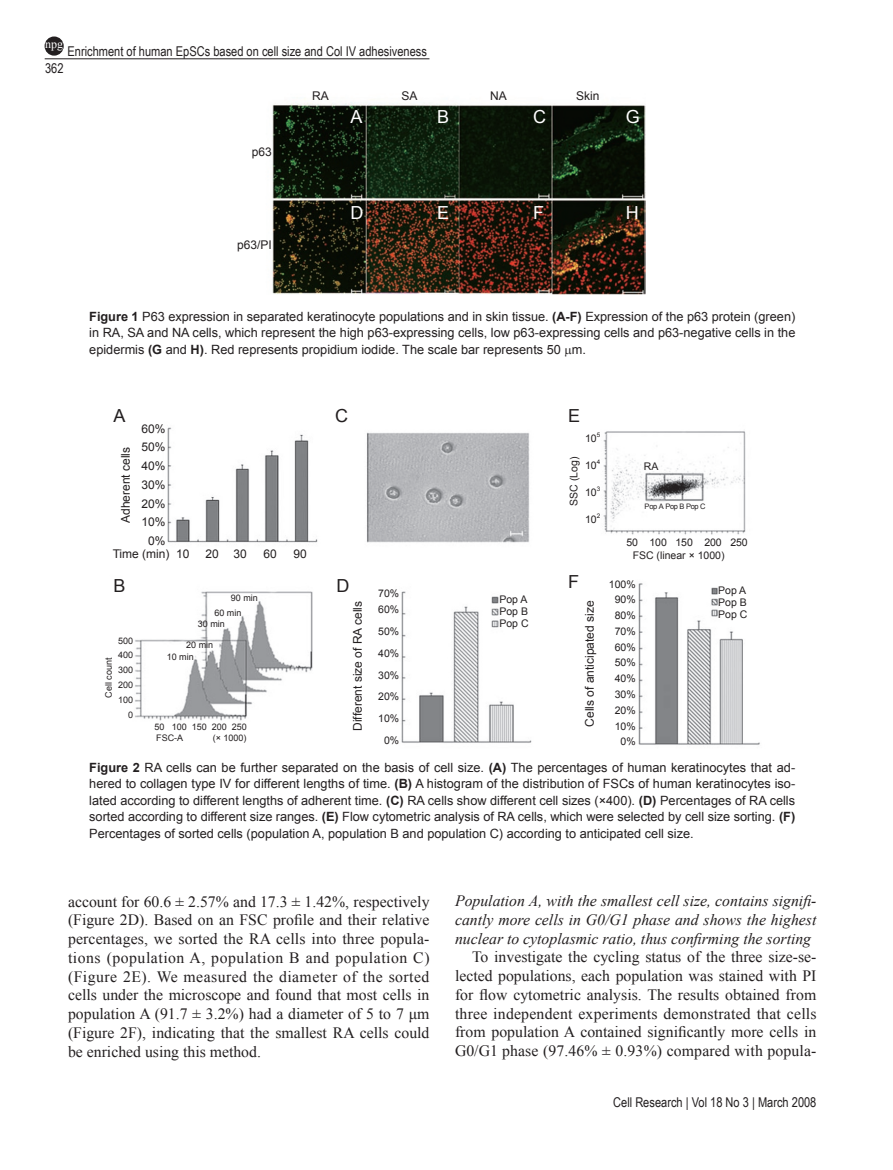
<style>
.page{position:relative;width:893px;height:1170px;background:#fff}
.page>*{position:absolute;margin:0;border:0;box-sizing:border-box;transform-origin:0 0}
.t1{font:18px "Arial";color:#fff}
.t2{font:18px "Arial";color:#231f20}
.t3{font:15.75px/18.8px "Times New Roman PSMT2";color:#231f20;text-align:justify}
.t4{font:15.75px "Times New Roman";color:#231f20}
.t5{font:italic 15.75px "Times New Roman";color:#231f20}
.t6{font:15.75px "Times New Roman PS Italic MT2";color:#231f20}
.t7{font:13.5px "Arial Narrow";color:#231f20}
.t8{font:12.75px/16.5px "Arial";color:#231f20;text-align:justify}
.t9{font:12px/18.8px "Arial";color:#231f20;text-align:center}
.t10{font:12px "Times New Roman PSMT2";color:#fff}
.t11{font:10.5px/15.8px "Arial";color:#231f20}
.t12{font:9px/15px "Arial";color:#231f20}
.t13{font:7.5px "Arial";letter-spacing:-.04em;color:#231f20}
.t14{font:6.3px "Arial";color:#231f20}
.s1{font-weight:700}
.s2{font-family:"Times New Roman"}
.s3{font-family:"Times New Roman PS Italic MT2";font-style:normal}
</style>
<div class="page">
<hr style="left:45px;top:59px;width:384px;height:1px;background:#231f20">
<div style="left:45px;top:37px;width:18px;height:18px;background:#231f20;border-radius:50%"></div>
<div style="left:45px;top:36px;width:19px;height:20px;border:2px solid #231f20;border-radius:50%"></div>
<img style="left:272px;top:102px;width:374px;height:193px">
<img style="left:135px;top:427px;width:625px;height:318px">
<p class="t10" style="left:45px;top:36px;width:19px">npg</p>
<p class="t7" style="left:68px;top:41px;width:361px">Enrichment of human EpSCs based on cell size and Col IV adhesiveness</p>
<p class="t7" style="left:45px;top:59px;width:20px">362</p>
<p class="t9" style="left:312px;top:87px;width:18px">RA</p>
<p class="t9" style="left:401px;top:87px;width:18px">SA</p>
<p class="t9" style="left:490px;top:87px;width:18px">NA</p>
<p class="t9" style="left:576px;top:87px;width:25px">Skin</p>
<p class="t9" style="left:252px;top:142px;width:22px">p63</p>
<p class="t9" style="left:237px;top:236px;width:36px">p63/PI</p>
<h1 class="t1" style="left:350px;top:105px;width:14px">A</h1>
<h1 class="t1" style="left:437px;top:105px;width:14px">B</h1>
<h1 class="t1" style="left:533px;top:105px;width:14px">C</h1>
<h1 class="t1" style="left:626px;top:105px;width:16px">G</h1>
<h1 class="t1" style="left:350px;top:200px;width:14px">D</h1>
<h1 class="t1" style="left:437px;top:200px;width:14px">E</h1>
<h1 class="t1" style="left:533px;top:200px;width:12px">F</h1>
<h1 class="t1" style="left:626px;top:200px;width:14px">H</h1>
<p class="t8" style="left:89px;top:308px;width:708px"><span class="s1">Figure 1</span> P63 expression in separated keratinocyte populations and in skin tissue. <span class="s1">(A-F)</span> Expression of the p63 protein (green) in RA, SA and NA cells, which represent the high p63-expressing cells, low p63-expressing cells and p63-negative cells in the epidermis <span class="s1">(G</span> and <span class="s1">H)</span>. Red represents propidium iodide. The scale bar represents 50 m.</p>
<h1 class="t2" style="left:114px;top:403px;width:14px">A</h1>
<p class="t9" style="left:141px;top:419px;width:26px">60%<br>50%<br>40%<br>30%<br>20%<br>10%<br>0%</p>
<p class="t9" style="left:113px;top:545px;width:78px">Time (min) 10</p>
<p class="t9" style="left:206px;top:545px;width:43px">20 30</p>
<p class="t9" style="left:263px;top:545px;width:15px">60</p>
<p class="t9" style="left:294px;top:545px;width:15px">90</p>
<p class="t9" style="left:116px;top:523px;width:78px;rotate:-90deg">Adherent cells</p>
<h1 class="t2" style="left:114px;top:573px;width:14px">B</h1>
<p class="t12" style="left:118px;top:634px;width:17px;line-height:13.5px">500<br>400</p>
<p class="t12" style="left:118px;top:662px;width:17px;text-align:right">300<br>200<br>100<br>0</p>
<p class="t12" style="left:101px;top:697px;width:42px;rotate:-90deg">Cell count</p>
<p class="t12" style="left:214px;top:590px;width:45px;line-height:14.4px;text-indent:17px">90 min<br>60 min</p>
<p class="t12" style="left:198px;top:617px;width:29px">30 min</p>
<p class="t12" style="left:167px;top:638px;width:48px;line-height:12.3px;text-indent:20px">20 min<br>10 min</p>
<p class="t12" style="left:154px;top:720px;width:94px;line-height:11.6px">50 100 150 200 250<br>FSC-A</p>
<p class="t12" style="left:213px;top:730px;width:35px">(× 1000)</p>
<h1 class="t2" style="left:335px;top:403px;width:14px">C</h1>
<h1 class="t2" style="left:568px;top:403px;width:14px">E</h1>
<p class="t14" style="left:597px;top:430px;width:5px">5</p>
<p class="t11" style="left:585px;top:431px;width:13px">10</p>
<p class="t11" style="left:566px;top:506px;width:51px;rotate:-90deg">SSC (Log)</p>
<p class="t11" style="left:644px;top:458px;width:16px">RA</p>
<p class="t13" style="left:645px;top:501px;width:63px">Pop A Pop B Pop C</p>
<p class="t14" style="left:597px;top:457px;width:5px">4</p>
<p class="t11" style="left:585px;top:458px;width:13px">10</p>
<p class="t14" style="left:597px;top:484px;width:5px">3</p>
<p class="t11" style="left:585px;top:485px;width:13px">10</p>
<p class="t14" style="left:597px;top:511px;width:5px">2</p>
<p class="t11" style="left:585px;top:512px;width:13px">10</p>
<h1 class="t2" style="left:336px;top:573px;width:14px">D</h1>
<h1 class="t2" style="left:568px;top:569px;width:12px">F</h1>
<p class="t11" style="left:378px;top:585px;width:23px;line-height:16.5px">70%<br>60%</p>
<p class="t11" style="left:378px;top:620px;width:23px;line-height:21.8px;text-align:center">50%<br>40%<br>30%<br>20%<br>10%<br>0%</p>
<p class="t9" style="left:348px;top:730px;width:131px;rotate:-90deg">Different size of RA cells</p>
<p class="t11" style="left:499px;top:594px;width:31px;line-height:12px;text-align:justify">Pop A Pop B Pop C</p>
<p class="t9" style="left:580px;top:726px;width:128px;rotate:-90deg">Cells of anticipated size</p>
<p class="t11" style="left:633px;top:536px;width:117px;line-height:12.8px;text-indent:-6px">50 100 150 200 250<br>FSC (linear × 1000)</p>
<p class="t11" style="left:609px;top:576px;width:28px;text-align:right">100%<br>90%<br>80%<br>70%<br>60%<br>50%<br>40%<br>30%<br>20%<br>10%<br>0%</p>
<p class="t11" style="left:718px;top:584px;width:31px;line-height:12px;text-align:justify">Pop A Pop B Pop C</p>
<p class="t8" style="left:89px;top:759px;width:707px"><span class="s1">Figure 2</span> RA cells can be further separated on the basis of cell size. <span class="s1">(A)</span> The percentages of human keratinocytes that ad&shy;hered to collagen type IV for different lengths of time. <span class="s1">(B)</span> A histogram of the distribution of FSCs of human keratinocytes iso&shy;lated according to different lengths of adherent time. <span class="s1">(C)</span> RA cells show different cell sizes (×400). <span class="s1">(D)</span> Percentages of RA cells sorted according to different size ranges. <span class="s1">(E)</span> Flow cytometric analysis of RA cells, which were selected by cell size sorting. <span class="s1">(F)<br></span>Percentages of sorted cells (population A, population B and population C) according to anticipated cell size.</p>
<p class="t3" style="left:68px;top:891px;width:363px">account for 60.6 ± 2.57% and 17.3 ± 1.42%, respectively</p>
<p class="t4" style="left:68px;top:909px;width:363px">(Figure 2D). Based on an FSC profile and their relative</p>
<p class="t3" style="left:68px;top:929px;width:363px">percentages, we sorted the RA cells into three popula&shy;tions (population A, population B and population C) (Figure 2E). We measured the diameter of the sorted cells under the microscope and found that most cells in population A (91.7 ± 3.2%) had a diameter of 5 to 7 <span class="s2">μ</span>m (Figure 2F), indicating that the smallest RA cells could be enriched using this method.</p>
<p class="t5" style="left:455px;top:890px;width:363px">Population A, with the smallest cell size, contains signifi<span class="s3">-</span></p>
<p class="t6" style="left:455px;top:908px;width:363px">cantly more cells in G0/G1 phase and shows the highest</p>
<p class="t5" style="left:455px;top:927px;width:358px">nuclear to cytoplasmic ratio, thus confirming the sorting</p>
<p class="t3" style="left:455px;top:947px;width:363px;text-align:right">To investigate the cycling status of the three size-se&shy;lected populations, each population was stained with PI</p>
<p class="t4" style="left:455px;top:984px;width:363px">for flow cytometric analysis. The results obtained from</p>
<p class="t3" style="left:455px;top:1003px;width:363px">three independent experiments demonstrated that cells</p>
<p class="t4" style="left:455px;top:1021px;width:363px">from population A contained significantly more cells in</p>
<p class="t3" style="left:455px;top:1041px;width:363px">G0/G1 phase (97.46% ± 0.93%) compared with popula-</p>
<p class="t7" style="left:613px;top:1092px;width:205px">Cell Research | Vol 18 No 3 | March 2008</p>
</div>
